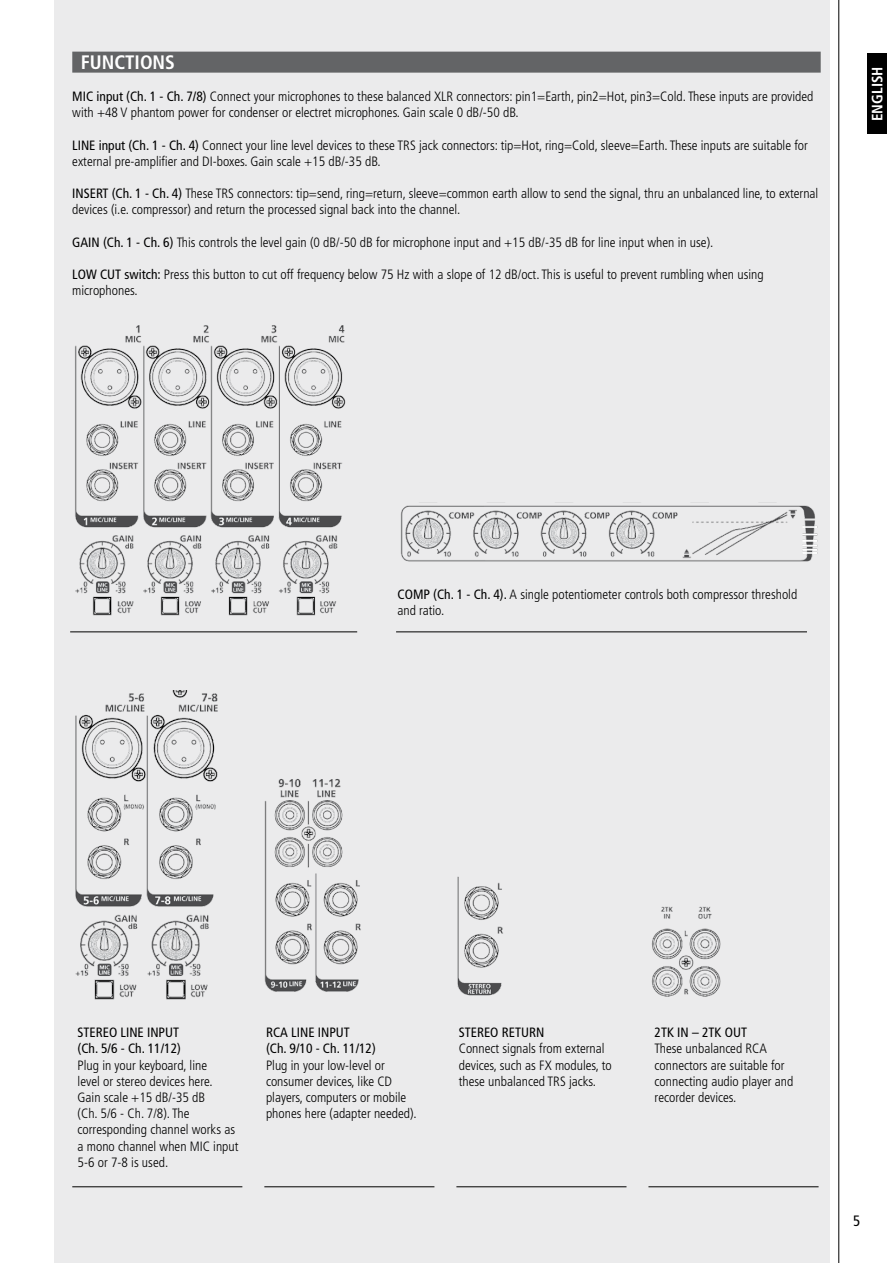
<style>
.page{position:relative;width:893px;height:1263px;background:#fff}
.page>*{position:absolute;margin:0;border:0;box-sizing:border-box;transform-origin:0 0}
.t1{font:700 condensed 19.5px "Frutiger";color:#fff}
.t2{font:700 condensed 15px "Frutiger";color:#fff}
.t3{font:condensed 15px "Frutiger";color:#000}
.t4{font:300 condensed 13.5px/16.2px "Frutiger";color:#000}
.t5{font:condensed 13.5px/16.2px "Frutiger";color:#000}
.s1{font-weight:400}
</style>
<div class="page">
<div style="left:54px;top:0;width:775px;height:1263px;background:#ebebec"></div>
<hr style="left:838px;top:0;width:1px;height:1263px;background:#000">
<div style="left:72px;top:52px;width:749px;height:21px;background:#636466"></div>
<hr style="left:70px;top:631px;width:287px;height:1px;background:#000">
<hr style="left:396px;top:631px;width:411px;height:1px;background:#000">
<div style="left:867px;top:54px;width:20px;height:80px;background:#000"></div>
<img style="left:75px;top:325px;width:270px;height:291px">
<img style="left:400px;top:505px;width:418px;height:57px">
<img style="left:75px;top:691px;width:143px;height:309px">
<img style="left:457px;top:876px;width:46px;height:120px">
<img style="left:264px;top:779px;width:97px;height:213px">
<img style="left:651px;top:906px;width:70px;height:91px">
<hr style="left:72px;top:1186px;width:170px;height:1px;background:#000">
<hr style="left:264px;top:1186px;width:170px;height:1px;background:#000">
<hr style="left:456px;top:1186px;width:170px;height:1px;background:#000">
<hr style="left:648px;top:1186px;width:171px;height:1px;background:#000">
<h1 class="t1" style="left:81px;top:50px;width:96px">FUNCTIONS</h1>
<p class="t4" style="left:72px;top:88px;width:743px"><span class="s1">MIC input (Ch. 1 - Ch. 7/8)</span> Connect your microphones to these balanced XLR connectors: pin1=Earth, pin2=Hot, pin3=Cold. These inputs are provided with +48 V phantom power for condenser or electret microphones. Gain scale 0 dB/-50 dB.</p>
<p class="t4" style="left:72px;top:137px;width:737px"><span class="s1">LINE input (Ch. 1 - Ch. 4)</span> Connect your line level devices to these TRS jack connectors: tip=Hot, ring=Cold, sleeve=Earth. These inputs are suitable for external pre-amplifier and DI-boxes. Gain scale +15 dB/-35 dB.</p>
<p class="t4" style="left:72px;top:186px;width:747px"><span class="s1">INSERT (Ch. 1 - Ch. 4)</span> These TRS connectors: tip=send, ring=return, sleeve=common earth allow to send the signal, thru an unbalanced line, to external devices (i.e. compressor) and return the processed signal back into the channel.</p>
<p class="t4" style="left:72px;top:234px;width:643px"><span class="s1">GAIN (Ch. 1 - Ch. 6)</span> This controls the level gain (0 dB/-50 dB for microphone input and +15 dB/-35 dB for line input when in use).</p>
<p class="t4" style="left:72px;top:267px;width:693px"><span class="s1">LOW CUT switch:</span> Press this button to cut off frequency below 75 Hz with a slope of 12 dB/oct. This is useful to prevent rumbling when using microphones.</p>
<p class="t2" style="left:868px;top:121px;width:56px;rotate:-90deg">ENGLISH</p>
<p class="t4" style="left:397px;top:586px;width:401px"><span class="s1">COMP (Ch. 1 - Ch. 4).</span> A single potentiometer controls both compressor threshold and ratio.</p>
<p class="t5" style="left:78px;top:1024px;width:105px">STEREO LINE INPUT (Ch. 5/6 - Ch. 11/12)</p>
<p class="t4" style="left:78px;top:1057px;width:162px">Plug in your keyboard, line<br>level or stereo devices here.<br>Gain scale +15 dB/-35 dB<br>(Ch. 5/6 - Ch. 7/8). The corresponding channel works as a mono channel when MIC input<br>5-6 or 7-8 is used.</p>
<p class="t5" style="left:266px;top:1024px;width:111px">RCA LINE INPUT<br>(Ch. 9/10 - Ch. 11/12)</p>
<p class="t4" style="left:266px;top:1057px;width:152px">Plug in your low-level or consumer devices, like CD players, computers or mobile phones here (adapter needed).</p>
<p class="t5" style="left:459px;top:1024px;width:87px">STEREO RETURN</p>
<p class="t4" style="left:459px;top:1041px;width:155px">Connect signals from external devices, such as FX modules, to these unbalanced TRS jacks.</p>
<p class="t5" style="left:655px;top:1024px;width:94px">2TK IN – 2TK OUT</p>
<p class="t4" style="left:655px;top:1041px;width:140px">These unbalanced RCA connectors are suitable for connecting audio player and recorder devices.</p>
<p class="t3" style="left:853px;top:1211px;width:9px">5</p>
</div>
